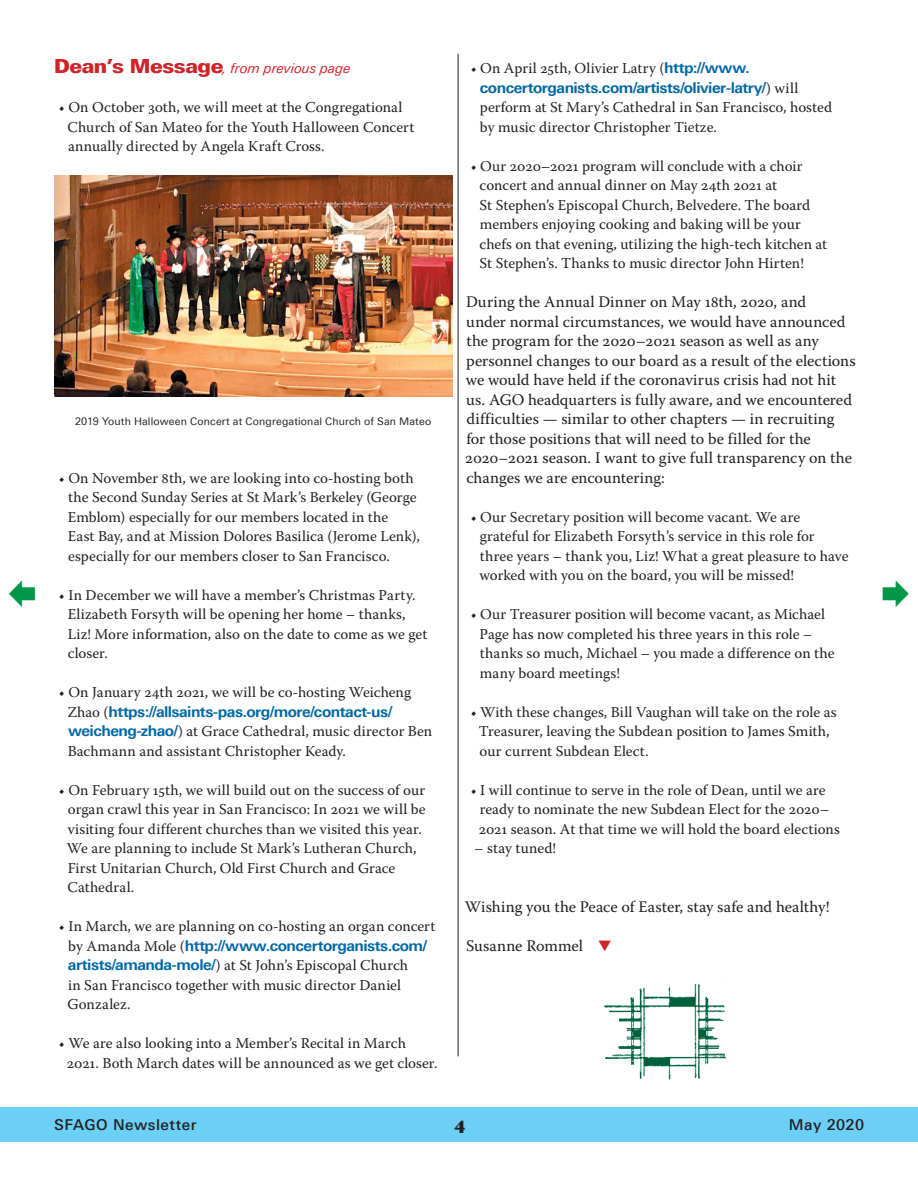
<style>
.page{position:relative;width:918px;height:1188px;background:#fff}
.page>*{position:absolute;margin:0;border:0;box-sizing:border-box;transform-origin:0 0}
.t1{font:900 18px "Arjorie Mix UT";color:#231f20}
.t2{font:16.2px/19.5px "Warnock Pro";letter-spacing:.005em;color:#231f20}
.t3{font:15px/19.5px "Warnock Pro";letter-spacing:.005em;color:#231f20}
.t4{font:700 15px "Univers Next Pro";letter-spacing:-.035em;color:#0068a5}
.t5{font:500 15px "Univers Next Pro";letter-spacing:.03em;color:#231f20}
.t6{font:italic 13.5px "Univers Next Pro";color:#d1232a}
.t7{font:10.5px "Univers Next Pro";letter-spacing:.015em;color:#231f20}
.s1{font-weight:900;font-style:normal;font-size:19.5px}
.s2{font-family:"Warnock Pro";font-weight:400;color:#231f20}
.s3{font-family:"Univers Next Pro";font-weight:700;color:#0068a5}
.s4{color:#d1232a}
</style>
<div class="page">
<div style="left:0;top:1107px;width:918px;height:35px;background:#6bcff6"></div>
<img style="left:54px;top:176px;width:398px;height:220px">
<hr style="left:458px;top:54px;width:1px;height:1002px;background:#231f20">
<img style="left:604px;top:979px;width:122px;height:101px">
<p class="t6" style="left:54px;top:61px;width:298px"><span class="s1">Dean’s Message</span>, from previous page</p>
<p class="t3" style="left:68px;top:98px;width:348px;text-indent:-9px">• On October 30th, we will meet at the Congregational<br>Church of San Mateo for the Youth Halloween Concert annually directed by Angela Kraft Cross.</p>
<p class="t7" style="left:75px;top:415px;width:358px">2019 Youth Halloween Concert at Congregational Church of San Mateo</p>
<p class="t3" style="left:68px;top:468px;width:353px;text-indent:-9px">• On November 8th, we are looking into co-hosting both the Second Sunday Series at St Mark’s Berkeley (George Emblom) especially for our members located in the<br>East Bay, and at Mission Dolores Basilica (Jerome Lenk), especially for our members closer to San Francisco.</p>
<p class="t3" style="left:68px;top:585px;width:361px;text-indent:-9px">• In December we will have a member’s Christmas Party.<br>Elizabeth Forsyth will be opening her home – thanks, Liz! More information, also on the date to come as we get closer.</p>
<p class="t3" style="left:59px;top:683px;width:354px">• On January 24th 2021, we will be co-hosting Weicheng</p>
<p class="t4" style="left:67px;top:703px;width:326px"><span class="s2">Zhao (</span>https://allsaints-pas.org/more/contact-us/</p>
<p class="t3" style="left:68px;top:722px;width:366px"><span class="s3">weicheng-zhao/</span>) at Grace Cathedral, music director Ben<br>Bachmann and assistant Christopher Keady.</p>
<p class="t3" style="left:67px;top:780px;width:360px;text-indent:-8px">• On February 15th, we will build out on the success of our organ crawl this year in San Francisco: In 2021 we will be visiting four different churches than we visited this year.<br>We are planning to include St Mark’s Lutheran Church, First Unitarian Church, Old First Church and Grace Cathedral.</p>
<p class="t3" style="left:59px;top:917px;width:378px">• In March, we are planning on co-hosting an organ concert</p>
<p class="t4" style="left:68px;top:937px;width:360px"><span class="s2">by Amanda Mole (</span>http://www.concertorganists.com/</p>
<p class="t3" style="left:68px;top:956px;width:342px"><span class="s3">artists/amanda-mole/</span>) at St John’s Episcopal Church in San Francisco together with music director Daniel<br>Gonzalez.</p>
<p class="t3" style="left:67px;top:1034px;width:372px;text-indent:-8px">• We are also looking into a Member’s Recital in March<br>2021. Both March dates will be announced as we get closer.</p>
<p class="t3" style="left:471px;top:59px;width:281px">• On April 25th, Olivier Latry (<span class="s3">http://www.</span></p>
<p class="t4" style="left:480px;top:79px;width:320px">concertorganists.com/artists/olivier-latry/<span class="s2">) will</span></p>
<p class="t3" style="left:480px;top:98px;width:354px">perform at St Mary’s Cathedral in San Francisco, hosted by music director Christopher Tietze.</p>
<p class="t3" style="left:480px;top:156px;width:349px;text-indent:-9px">• Our 2020–2021 program will conclude with a choir concert and annual dinner on May 24th 2021 at<br>St Stephen’s Episcopal Church, Belvedere. The board members enjoying cooking and baking will be your chefs on that evening, utilizing the high-tech kitchen at St Stephen’s. Thanks to music director John Hirten!</p>
<p class="t2" style="left:465px;top:292px;width:392px">During the Annual Dinner on May 18th, 2020, and<br>under normal circumstances, we would have announced the program for the 2020–2021 season as well as any personnel changes to our board as a result of the elections we would have held if the coronavirus crisis had not hit us. AGO headquarters is fully aware, and we encountered difficulties — similar to other chapters — in recruiting for those positions that will need to be filled for the 2020–2021 season. I want to give full transparency on the changes we are encountering:</p>
<p class="t3" style="left:480px;top:507px;width:370px;text-indent:-9px">• Our Secretary position will become vacant. We are grateful for Elizabeth Forsyth’s service in this role for three years – thank you, Liz! What a great pleasure to have worked with you on the board, you will be missed!</p>
<p class="t3" style="left:480px;top:605px;width:356px;text-indent:-9px">• Our Treasurer position will become vacant, as Michael Page has now completed his three years in this role – thanks so much, Michael – you made a difference on the many board meetings!</p>
<p class="t3" style="left:479px;top:702px;width:359px;text-indent:-8px">• With these changes, Bill Vaughan will take on the role as<br>Treasurer, leaving the Subdean position to James Smith, our current Subdean Elect.</p>
<p class="t3" style="left:479px;top:780px;width:363px;text-indent:-8px">• I will continue to serve in the role of Dean, until we are ready to nominate the new Subdean Elect for the 2020–<br>2021 season. At that time we will hold the board elections</p>
<p class="t3" style="left:475px;top:839px;width:83px">– stay tuned!</p>
<p class="t2" style="left:465px;top:897px;width:366px">Wishing you the Peace of Easter, stay safe and healthy!</p>
<p class="t2" style="left:466px;top:936px;width:147px">Susanne Rommel <span class="s4">▼</span></p>
<p class="t5" style="left:54px;top:1116px;width:144px">SFAGO Newsletter</p>
<p class="t1" style="left:454px;top:1115px;width:12px">4</p>
<p class="t5" style="left:789px;top:1116px;width:77px">May 2020</p>
</div>
